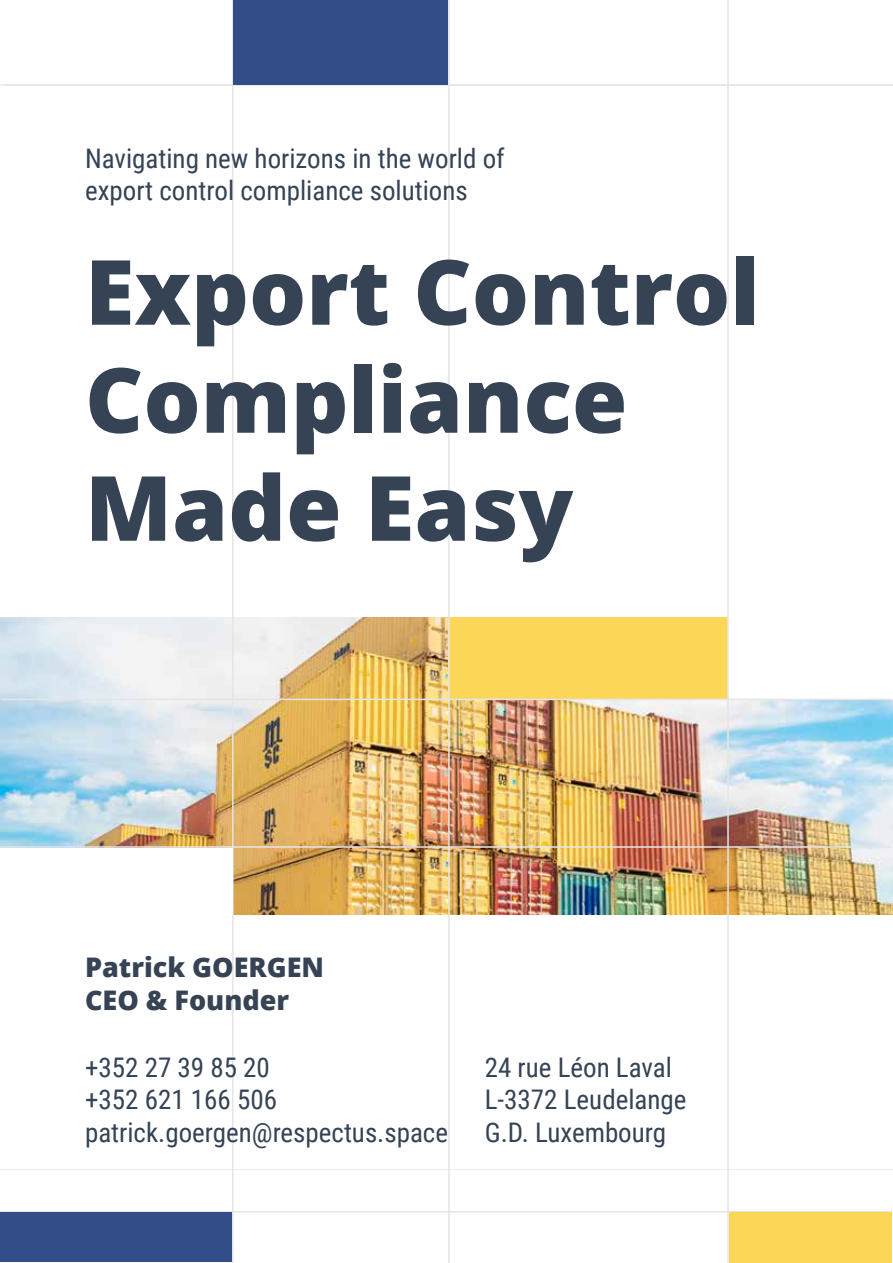
<style>
.page{position:relative;width:893px;height:1263px;background:#fff}
.page>*{position:absolute;margin:0;border:0;box-sizing:border-box;transform-origin:0 0}
.t1{font:800 90px/108px "Open Sans";color:#354355}
.t2{font:27px/32.4px "Roboto Condensed";color:#354355}
.t3{font:800 27px/32.4px "Open Sans";color:#354355}
</style>
<div class="page">
<hr style="left:0;top:1169px;width:893px;height:1px;background:#e5e5e5">
<hr style="left:0;top:84px;width:893px;height:1px;background:#e5e5e5">
<img style="left:0;top:618px;width:893px;height:296px">
<div style="left:727px;top:618px;width:166px;height:82px;background:#fff"></div>
<div style="left:448px;top:618px;width:279px;height:82px;background:#fcd757"></div>
<hr style="left:232px;top:0;width:2px;height:1263px;background:#e5e5e5">
<hr style="left:448px;top:0;width:2px;height:1263px;background:#e5e5e5">
<hr style="left:727px;top:0;width:2px;height:1263px;background:#e5e5e5">
<hr style="left:1px;top:699px;width:891px;height:1px;background:#e5e5e5">
<hr style="left:0;top:846px;width:891px;height:2px;background:#e5e5e5">
<hr style="left:4px;top:84px;width:889px;height:2px;background:#e5e5e5">
<hr style="left:0;top:1211px;width:891px;height:1px;background:#e5e5e5">
<div style="left:234px;top:0;width:214px;height:84px;background:#334d88"></div>
<div style="left:1px;top:1212px;width:231px;height:50px;background:#334d88"></div>
<div style="left:729px;top:1212px;width:162px;height:51px;background:#fcd757"></div>
<div style="left:0;top:848px;width:232px;height:66px;background:#fff"></div>
<p class="t2" style="left:85px;top:141px;width:421px">Navigating new horizons in the world of export control compliance solutions</p>
<h1 class="t1" style="left:85px;top:233px;width:676px">Export Control<br>Compliance<br>Made Easy</h1>
<p class="t3" style="left:85px;top:950px;width:241px">Patrick GOERGEN<br>CEO &amp; Founder</p>
<p class="t2" style="left:85px;top:1050px;width:365px">+352 27 39 85 20<br>+352 621 166 506 patrick.goergen@respectus.space</p>
<p class="t2" style="left:485px;top:1050px;width:203px">24 rue Léon Laval<br>L-3372 Leudelange<br>G.D. Luxembourg</p>
</div>
